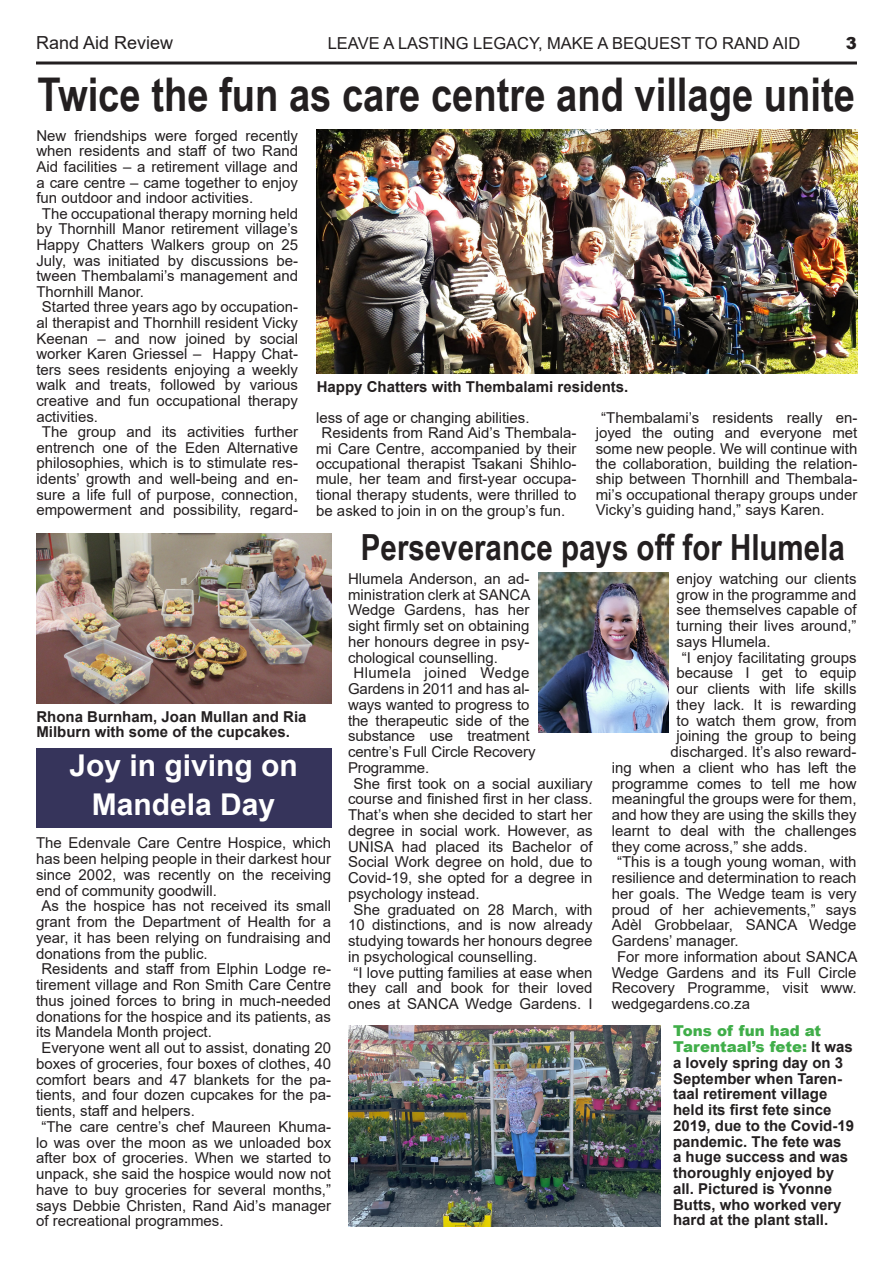
<style>
.page{position:relative;width:893px;height:1263px;background:#fff}
.page>*{position:absolute;margin:0;border:0;box-sizing:border-box;transform-origin:0 0}
.t1{font:700 46.5px "Arial Narrow";color:#231f20}
.t2{font:700 36px "Arial Narrow";color:#231f20}
.t3{font:700 30px "Arial";color:#fff}
.t4{font:18px "Arial";color:#231f20}
.t5{font:16.5px "Arial";color:#231f20}
.t6{font:900 16.5px "Arial";color:#231f20}
.t7{font:15px/15.8px "Arial";color:#231f20;text-align:justify}
.t8{font:700 15px/15.8px "Arial";color:#231f20}
.s1{font-weight:900;color:#40ae49}
</style>
<div class="page">
<hr style="left:36px;top:62px;width:821px;height:3px;background:#231f20">
<img style="left:539px;top:573px;width:130px;height:160px">
<img style="left:317px;top:129px;width:541px;height:244px">
<img style="left:348px;top:1026px;width:312px;height:200px">
<img style="left:36px;top:533px;width:295px;height:170px">
<div style="left:36px;top:748px;width:295px;height:79px;background:#36345b"></div>
<p class="t4" style="left:36px;top:30px;width:139px">Rand Aid Review</p>
<p class="t5" style="left:328px;top:32px;width:474px">LEAVE A LASTING LEGACY, MAKE A BEQUEST TO RAND AID</p>
<p class="t6" style="left:846px;top:31px;width:13px">3</p>
<p class="t1" style="left:38px;top:60px;width:819px">Twice the fun as care centre and village unite</p>
<p class="t7" style="left:36px;top:128px;width:263px">New friendships were forged recently when residents and staff of two Rand Aid facilities – a retirement village and a care centre – came together to enjoy fun outdoor and indoor activities.</p>
<p class="t7" style="left:36px;top:206px;width:263px;text-indent:5px">The occupational therapy morning held by Thornhill Manor retirement village’s Happy Chatters Walkers group on 25<br>July, was initiated by discussions be&shy;tween Thembalami’s management and Thornhill Manor.</p>
<p class="t7" style="left:36px;top:299px;width:263px;text-indent:5px">Started three years ago by occupation&shy;al therapist and Thornhill resident Vicky Keenan – and now joined by social worker Karen Griessel – Happy Chat&shy;ters sees residents enjoying a weekly walk and treats, followed by various creative and fun occupational therapy activities.</p>
<p class="t7" style="left:36px;top:424px;width:263px;text-align:center">The group and its activities further entrench one of the Eden Alternative philosophies, which is to stimulate res&shy;idents’ growth and well-being and en&shy;sure a life full of purpose, connection, empowerment and possibility, regard-</p>
<p class="t8" style="left:317px;top:379px;width:313px">Happy Chatters with Thembalami residents.</p>
<p class="t7" style="left:316px;top:409px;width:215px">less of age or changing abilities.</p>
<p class="t7" style="left:316px;top:425px;width:262px;text-indent:5px">Residents from Rand Aid’s Thembala&shy;mi Care Centre, accompanied by their occupational therapist Tsakani Shihlo&shy;mule, her team and first-year occupa&shy;tional therapy students, were thrilled to be asked to join in on the group’s fun.</p>
<p class="t7" style="left:596px;top:410px;width:263px;text-indent:5px">“Thembalami’s residents really en&shy;joyed the outing and everyone met some new people. We will continue with the collaboration, building the relation&shy;ship between Thornhill and Thembala&shy;mi’s occupational therapy groups under Vicky’s guiding hand,” says Karen.</p>
<p class="t2" style="left:361px;top:520px;width:486px">Perseverance pays off for Hlumela</p>
<p class="t8" style="left:36px;top:708px;width:272px">Rhona Burnham, Joan Mullan and Ria<br>Milburn with some of the cupcakes.</p>
<p class="t3" style="left:69px;top:744px;width:230px">Joy in giving on</p>
<p class="t3" style="left:92px;top:783px;width:185px">Mandela Day</p>
<p class="t7" style="left:36px;top:835px;width:297px">The Edenvale Care Centre Hospice, which has been helping people in their darkest hour since 2002, was recently on the receiving end of community goodwill.</p>
<p class="t7" style="left:36px;top:898px;width:297px;text-indent:5px">As the hospice has not received its small grant from the Department of Health for a year, it has been relying on fundraising and donations from the public.</p>
<p class="t7" style="left:36px;top:961px;width:297px;text-indent:5px">Residents and staff from Elphin Lodge re&shy;tirement village and Ron Smith Care Centre thus joined forces to bring in much-needed donations for the hospice and its patients, as its Mandela Month project.</p>
<p class="t7" style="left:36px;top:1040px;width:297px;text-indent:5px">Everyone went all out to assist, donating 20 boxes of groceries, four boxes of clothes, 40 comfort bears and 47 blankets for the pa&shy;tients, and four dozen cupcakes for the pa&shy;tients, staff and helpers.</p>
<p class="t7" style="left:36px;top:1119px;width:297px;text-indent:5px">“The care centre’s chef Maureen Khuma&shy;lo was over the moon as we unloaded box after box of groceries. When we started to unpack, she said the hospice would now not have to buy groceries for several months,” says Debbie Christen, Rand Aid’s manager of recreational programmes.</p>
<p class="t7" style="left:348px;top:570px;width:184px">Hlumela Anderson, an ad&shy;ministration clerk at SANCA Wedge Gardens, has her sight firmly set on obtaining her honours degree in psy&shy;chological counselling.</p>
<p class="t7" style="left:348px;top:665px;width:189px;text-align:left;text-indent:5px">Hlumela joined Wedge<br>Gardens in 2011 and has al&shy;ways wanted to progress to the therapeutic side of the substance use treatment centre’s Full Circle Recovery<br>Programme.</p>
<p class="t7" style="left:348px;top:775px;width:246px;text-indent:5px">She first took on a social auxiliary course and finished first in her class.<br>That’s when she decided to start her degree in social work. However, as UNISA had placed its Bachelor of Social Work degree on hold, due to Covid-19, she opted for a degree in psychology instead.</p>
<p class="t7" style="left:348px;top:901px;width:246px;text-indent:5px">She graduated on 28 March, with 10 distinctions, and is now already studying towards her honours degree in psychological counselling.</p>
<p class="t7" style="left:348px;top:964px;width:246px;text-align:center">“I love putting families at ease when they call and book for their loved ones at SANCA Wedge Gardens. I</p>
<p class="t7" style="left:676px;top:570px;width:181px">enjoy watching our clients grow in the programme and see themselves capable of turning their lives around,” says Hlumela.</p>
<p class="t7" style="left:682px;top:649px;width:176px">“I enjoy facilitating groups</p>
<p class="t7" style="left:676px;top:665px;width:181px">because I get to equip</p>
<p class="t7" style="left:676px;top:681px;width:181px">our clients with life skills</p>
<p class="t7" style="left:676px;top:696px;width:181px">they lack. It is rewarding</p>
<p class="t7" style="left:676px;top:712px;width:181px">to watch them grow, from</p>
<p class="t7" style="left:676px;top:728px;width:181px">joining the group to being</p>
<p class="t7" style="left:670px;top:744px;width:187px">discharged. It’s also reward-</p>
<p class="t7" style="left:612px;top:759px;width:246px">ing when a client who has left the</p>
<p class="t7" style="left:612px;top:775px;width:246px">programme comes to tell me how</p>
<p class="t7" style="left:612px;top:791px;width:246px">meaningful the groups were for them,</p>
<p class="t7" style="left:612px;top:807px;width:246px">and how they are using the skills they</p>
<p class="t7" style="left:612px;top:822px;width:246px">learnt to deal with the challenges</p>
<p class="t7" style="left:612px;top:838px;width:197px">they come across,” she adds.</p>
<p class="t7" style="left:612px;top:854px;width:246px;text-indent:5px">“This is a tough young woman, with resilience and determination to reach her goals. The Wedge team is very proud of her achievements,” says Adèl Grobbelaar, SANCA Wedge Gardens’ manager.</p>
<p class="t7" style="left:612px;top:948px;width:247px;text-indent:5px">For more information about SANCA Wedge Gardens and its Full Circle Recovery Programme, visit www. wedgegardens.co.za</p>
<p class="t8" style="left:673px;top:1023px;width:182px"><span class="s1">Tons of fun had at<br>Tarentaal’s fete:</span> It was a lovely spring day on 3<br>September when Taren&shy;taal retirement village held its first fete since<br>2019, due to the Covid-19 pandemic. The fete was<br>a huge success and was thoroughly enjoyed by all. Pictured is Yvonne<br>Butts, who worked very hard at the plant stall.</p>
</div>
